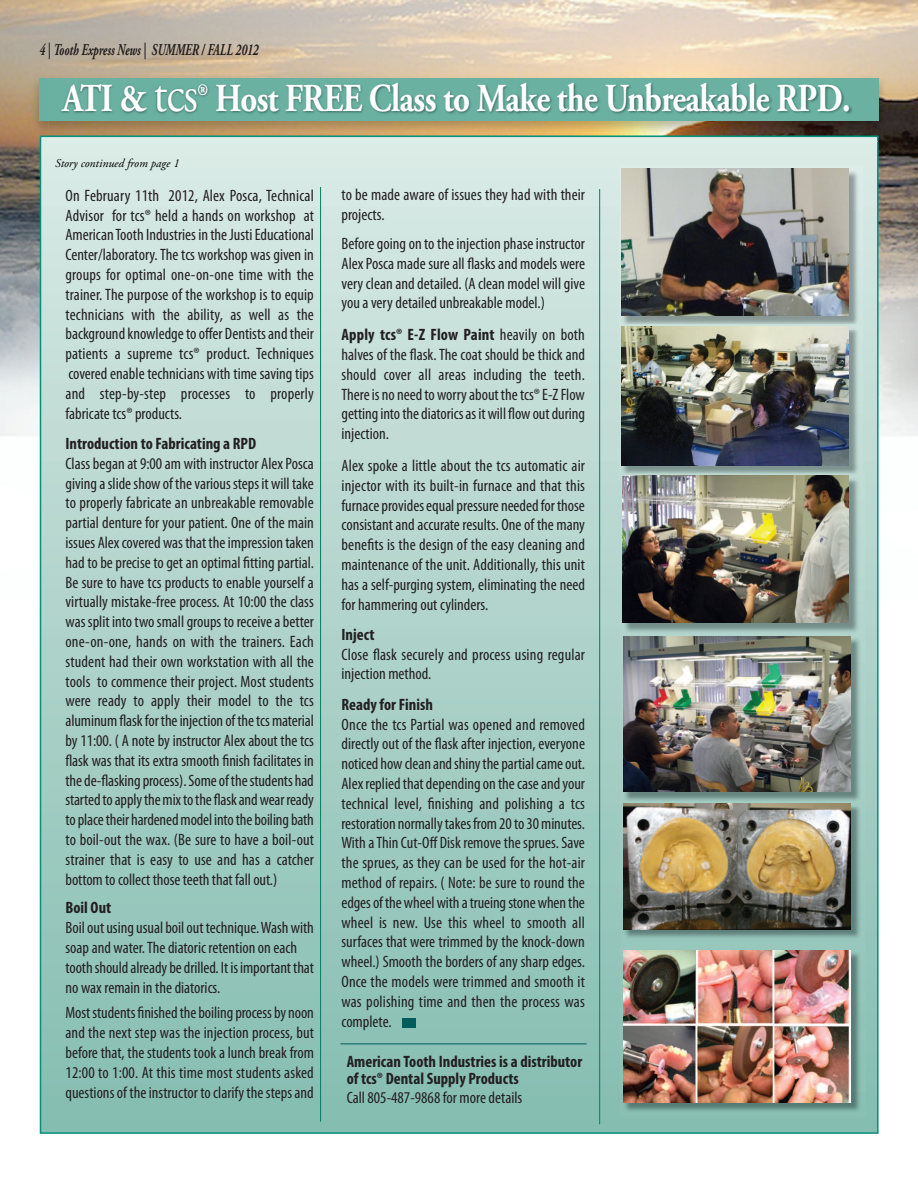
<style>
.page{position:relative;width:918px;height:1188px;background:#fff}
.page>*{position:absolute;margin:0;border:0;box-sizing:border-box;transform-origin:0 0}
.t1{font:700 39.6px "Adobe Garamond Pro";letter-spacing:-.02em;color:#fff;scale:.83 1}
.t2{font:condensed 16.5px/19.8px "Myriad Pro";color:#231f20;text-align:justify}
.t3{font:700 condensed 16.5px/16.5px "Myriad Pro";color:#231f20}
.t4{font:italic 700 16.5px "Adobe Garamond Pro";color:#231f20;scale:.67 1}
.t5{font:italic 12px "Adobe Garamond Pro";color:#000}
.s1{font-weight:400;font-size:54px}
.s2{font-weight:700}
</style>
<div class="page">
<img style="left:0;top:0;width:918px;height:601px">
<img style="left:884px;top:72px;width:7px;height:68px">
<div style="left:41px;top:137px;width:836px;height:995px;background:linear-gradient(to bottom,#dbeae6,#84bcb0)"></div>
<img style="left:49px;top:60px;width:835px;height:80px">
<img style="left:49px;top:78px;width:830px;height:43px">
<img style="left:49px;top:136px;width:830px;height:5px">
<hr style="left:320px;top:187px;width:1px;height:935px;background:#008063">
<hr style="left:599px;top:189px;width:1px;height:935px;background:#008063">
<img style="left:619px;top:330px;width:244px;height:150px">
<img style="left:621px;top:330px;width:227px;height:135px">
<img style="left:621px;top:473px;width:244px;height:161px">
<img style="left:621px;top:473px;width:242px;height:7px">
<img style="left:623px;top:475px;width:226px;height:147px">
<img style="left:621px;top:637px;width:244px;height:164px">
<img style="left:621px;top:634px;width:244px;height:3px">
<img style="left:623px;top:636px;width:227px;height:156px">
<img style="left:621px;top:807px;width:244px;height:311px">
<img style="left:623px;top:950px;width:227px;height:153px">
<img style="left:621px;top:801px;width:244px;height:6px">
<img style="left:623px;top:804px;width:227px;height:125px">
<img style="left:619px;top:167px;width:244px;height:157px">
<img style="left:619px;top:324px;width:244px;height:6px">
<img style="left:621px;top:326px;width:227px;height:4px">
<img style="left:621px;top:168px;width:227px;height:147px">
<div style="left:403px;top:1018px;width:13px;height:9px;background:#005d5b"></div>
<hr style="left:340px;top:1044px;width:247px;height:1px;background:#005d5b">
<p class="t4" style="left:39px;top:43px;width:329px">4 | Tooth Express News | SUMMER / FALL 2012</p>
<h1 class="t1" style="left:63px;top:82px;width:951px">ATI &amp; <span class="s1">tcs</span>® Host FREE Class to Make the Unbreakable RPD.</h1>
<p class="t5" style="left:55px;top:159px;width:126px">Story continued from page 1</p>
<p class="t2" style="left:65px;top:187px;width:250px">On February 11th 2012, Alex Posca, Technical Advisor for tcs® held a hands on workshop at AmericanTooth Industriesin theJustiEducational Center/laboratory.The tcs workshop was given in groups for optimal one-on-one time with the trainer. The purpose of the workshop is to equip technicians with the ability, as well as the backgroundknowledgetooffer Dentistsandtheir patients a supreme tcs® product. Techniques covered enable technicians with time saving tips and step-by-step processes to properly fabricate tcs® products.</p>
<p class="t3" style="left:65px;top:437px;width:192px">Introduction to Fabricating a RPD</p>
<p class="t2" style="left:65px;top:455px;width:250px">Class began at 9:00 am with instructor Alex Posca givingaslideshowof thevariousstepsitwill take to properly fabricate an unbreakable removable partial denture for your patient. One of the main issues Alexcoveredwasthat theimpression taken had to be precise to get an optimal fitting partial.<br>Be sure to have tcs products to enable yourself a virtually mistake-free process. At 10:00 the class was split intotwosmallgroups toreceiveabetter one-on-one, hands on with the trainers. Each student had their own workstation with all the tools to commence their project. Most students were ready to apply their model to the tcs aluminumflaskfor theinjection of thetcsmaterial by 11:00. ( A note by instructor Alex about the tcs flask was that its extra smooth finish facilitates in thede-flaskingprocess).Someofthestudents had startedtoapplythemixtothe flaskandwearready toplacetheir hardenedmodel intotheboilingbath to boil-out the wax. (Be sure to have a boil-out strainer that is easy to use and has a catcher bottomtocollect thoseteeth that fallout.)</p>
<p class="t3" style="left:66px;top:901px;width:47px">Boil Out</p>
<p class="t2" style="left:66px;top:919px;width:250px;text-align:left">Boiloutusingusualboilout technique.Washwith soap and water.The diatoric retention on each tooth shouldalreadybedrilled. It isimportant that no wax remain in the diatorics.</p>
<p class="t2" style="left:66px;top:1004px;width:250px">Moststudents finishedtheboilingprocessby noon and the next step was the injection process, but before that, the students took a lunch break from 12:00 to 1:00. At this time most students asked questionsof theinstructor toclarifythestepsand</p>
<p class="t2" style="left:342px;top:186px;width:245px">to be made aware of issues they had with their projects.</p>
<p class="t2" style="left:342px;top:235px;width:245px">Beforegoingon totheinjection phaseinstructor Alex Posca made sure all flasks and models were very clean and detailed. (A clean model will give you a very detailed unbreakable model.)</p>
<p class="t2" style="left:342px;top:326px;width:245px"><span class="s2">Apply tcs® E-Z Flow Paint</span> heavily on both halves of the flask.The coat should be thick and should cover all areas including the teeth.<br>Thereis no needtoworryabout thetcs®E-ZFlow gettingintothediatoricsasitwill flowoutduring injection.</p>
<p class="t2" style="left:342px;top:457px;width:245px">Alex spoke a little about the tcs automatic air injector with its built-in furnace and that this furnaceprovidesequalpressure neededfor those consistant and accurate results. One of the many benefits is the design of the easy cleaning and maintenance of the unit. Additionally, this unit has a self-purging system, eliminating the need for hammering out cylinders.</p>
<p class="t3" style="left:342px;top:627px;width:35px">Inject</p>
<p class="t2" style="left:342px;top:646px;width:245px">Close flask securely and process using regular injection method.</p>
<p class="t3" style="left:342px;top:697px;width:93px">Ready for Finish</p>
<p class="t2" style="left:341px;top:716px;width:245px">Once the tcs Partial was opened and removed directly out of the flask after injection, everyone noticed howclean andshinythepartialcameout.<br>Alexrepliedthatdependingon thecaseandyour technical level, finishing and polishing a tcs restoration normallytakesfrom20to30minutes.<br>With aThin Cut-Off Disk remove the sprues. Save the sprues, as they can be used for the hot-air method of repairs. ( Note: be sure to round the edgesofthewheelwith atrueingstonewhen the wheel is new. Use this wheel to smooth all surfaces that were trimmed by the knock-down wheel.) Smooth the borders of any sharp edges.<br>Once the models were trimmed and smooth it was polishing time and then the process was complete.</p>
<p class="t3" style="left:347px;top:1055px;width:237px">American Tooth Industries is a distributor of tcs® Dental Supply Products</p>
<p class="t2" style="left:347px;top:1089px;width:177px">Call 805-487-9868 for more details</p>
</div>
